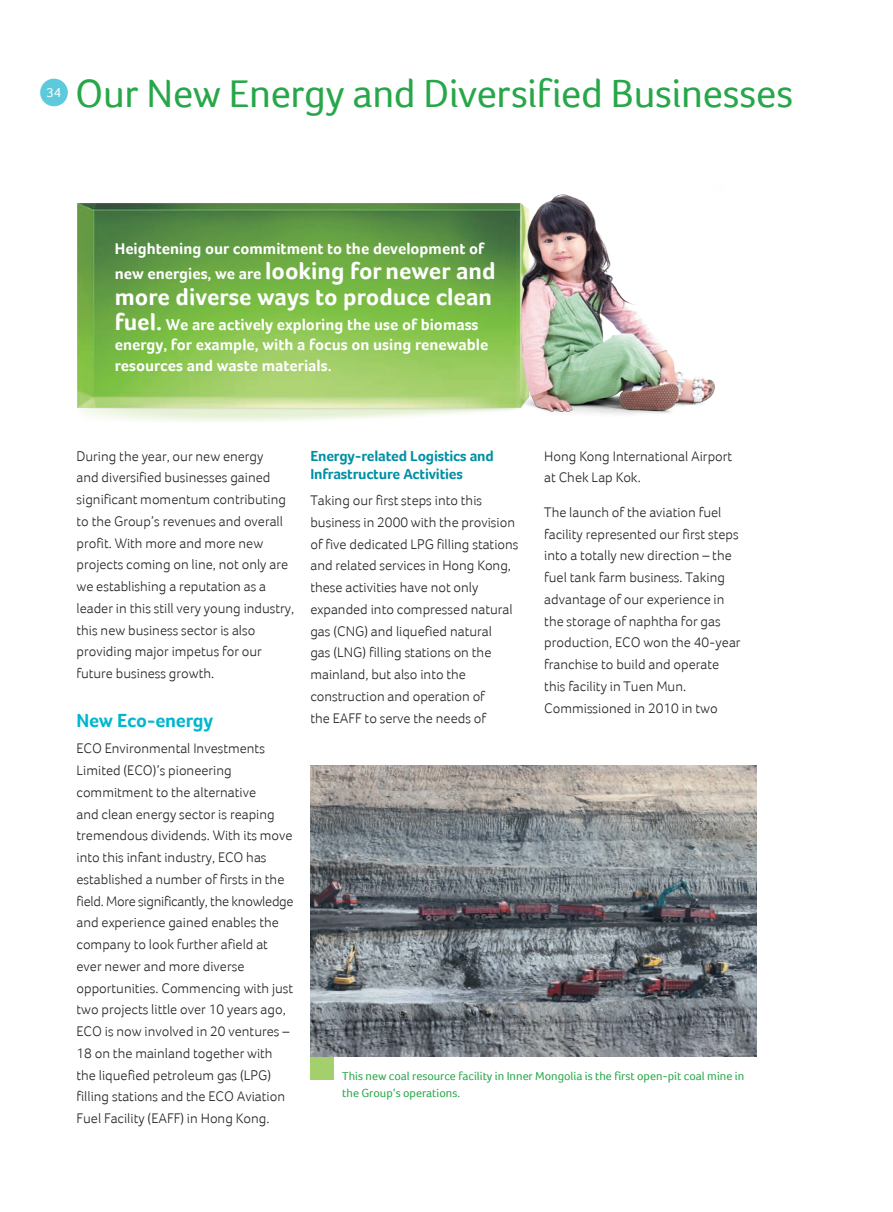
<style>
.page{position:relative;width:893px;height:1212px;background:#fff}
.page>*{position:absolute;margin:0;border:0;box-sizing:border-box;transform-origin:0 0}
.t1{font:40.5px "Foco";letter-spacing:-.005em;color:#27a749}
.t2{font:700 24.15px/25.5px "Foco";color:#fff}
.t3{font:700 19.5px "Foco";letter-spacing:-.01em;color:#00b7ce}
.t4{font:700 16.05px/20.1px "Foco";color:#fff}
.t5{font:700 15px/18px "Foco";letter-spacing:-.01em;color:#0090a4}
.t6{font:300 14.25px/21.8px "Foco";color:#231f20}
.t7{font:13.5px "Foco";color:#fff}
.t8{font:12px/16.5px "Foco";color:#27a749}
.s1{font-size:16.05px}
.s2{font-size:24.15px}
</style>
<div class="page">
<img style="left:77px;top:203px;width:399px;height:219px">
<img style="left:476px;top:194px;width:239px;height:221px">
<svg style="left:40px;top:78px;width:28px;height:29px"></svg>
<div style="left:310px;top:1057px;width:24px;height:23px;background:#a3d06d"></div>
<img style="left:310px;top:765px;width:447px;height:292px">
<p class="t7" style="left:46px;top:85px;width:16px">34</p>
<h1 class="t1" style="left:75px;top:70px;width:720px">Our New Energy and Diversified Businesses</h1>
<p class="t4" style="left:115px;top:238px;width:371px">Heightening our commitment to the development of</p>
<h2 class="t2" style="left:115px;top:258px;width:382px"><span class="s1">new energies, we are</span> looking for newer and more diverse ways to produce clean</h2>
<p class="t4" style="left:115px;top:315px;width:375px"><span class="s2">fuel.</span> We are actively exploring the use of biomass energy, for example, with a focus on using renewable resources and waste materials.</p>
<p class="t6" style="left:77px;top:445px;width:219px">During the year, our new energy<br>and diversified businesses gained significant momentum contributing to the Group’s revenues and overall profit. With more and more new projects coming on line, not only are we establishing a reputation as a leader in this still very young industry, this new business sector is also providing major impetus for our future business growth.</p>
<h3 class="t3" style="left:77px;top:709px;width:138px">New Eco-energy</h3>
<p class="t6" style="left:77px;top:737px;width:219px">ECO Environmental Investments Limited (ECO)’s pioneering commitment to the alternative<br>and clean energy sector is reaping tremendous dividends. With its move into this infant industry, ECO has established a number of firsts in the field. More significantly, the knowledge and experience gained enables the company to look further afield at ever newer and more diverse opportunities. Commencing with just two projects little over 10 years ago, ECO is now involved in 20 ventures – 18 on the mainland together with the liquefied petroleum gas (LPG) filling stations and the ECO Aviation Fuel Facility (EAFF) in Hong Kong.</p>
<p class="t5" style="left:310px;top:447px;width:185px">Energy-related Logistics and<br>Infrastructure Activities</p>
<p class="t6" style="left:310px;top:489px;width:210px">Taking our first steps into this business in 2000 with the provision of five dedicated LPG filling stations and related services in Hong Kong, these activities have not only expanded into compressed natural gas (CNG) and liquefied natural<br>gas (LNG) filling stations on the mainland, but also into the construction and operation of<br>the EAFF to serve the needs of</p>
<p class="t6" style="left:544px;top:445px;width:189px">Hong Kong International Airport at Chek Lap Kok.</p>
<p class="t6" style="left:544px;top:501px;width:198px">The launch of the aviation fuel facility represented our first steps into a totally new direction – the fuel tank farm business. Taking advantage of our experience in the storage of naphtha for gas production, ECO won the 40-year franchise to build and operate this facility in Tuen Mun.<br>Commissioned in 2010 in two</p>
<p class="t8" style="left:342px;top:1068px;width:403px">This new coal resource facility in Inner Mongolia is the first open-pit coal mine in the Group’s operations.</p>
</div>
